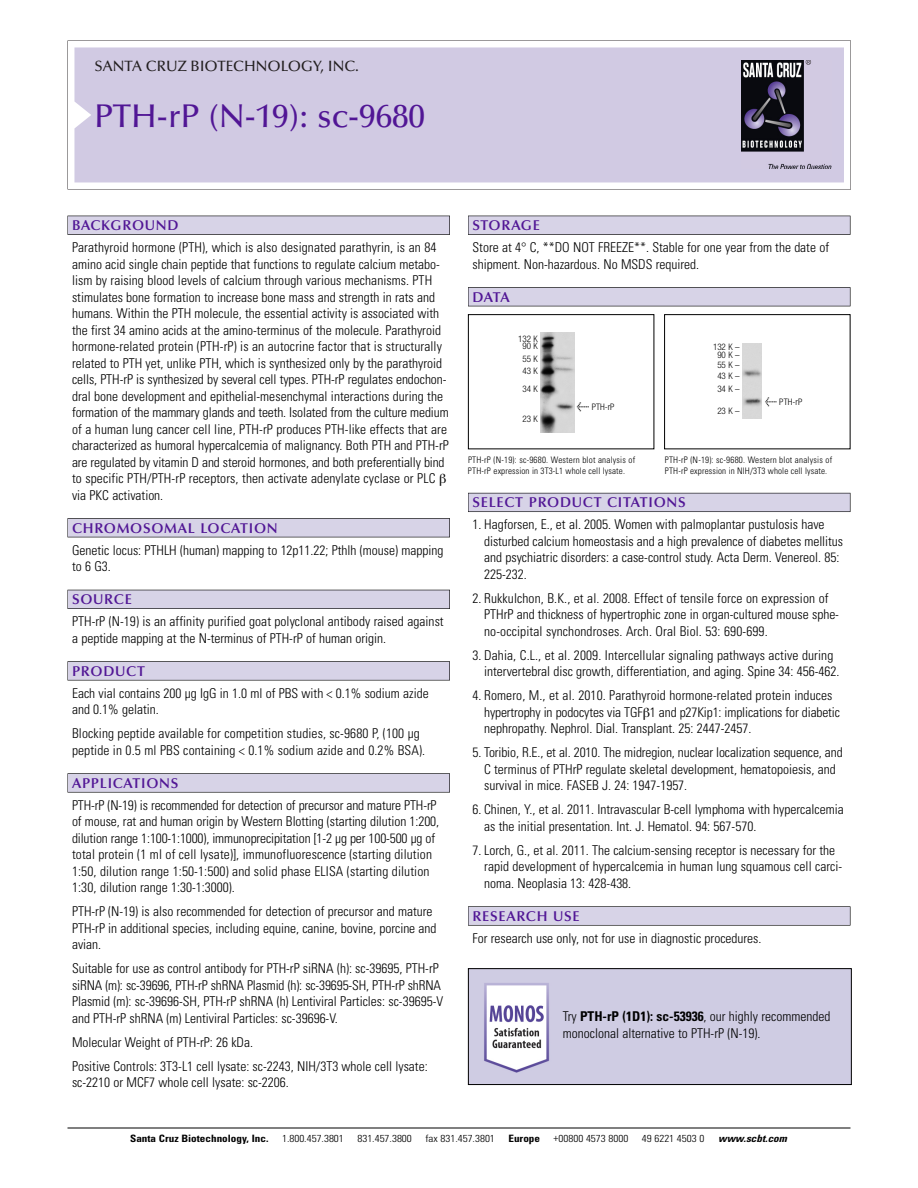
<style>
.page{position:relative;width:918px;height:1188px;background:#fff}
.page>*{position:absolute;margin:0;border:0;box-sizing:border-box;transform-origin:0 0}
.t1{font:500 33px "Optima";color:#511695}
.t2{font:500 15px "Optima";color:#231f20}
.t3{font:600 14.25px "Optima";letter-spacing:.05em;color:#511695}
.t4{font:300 condensed 13.5px/16.5px "Univers";color:#000}
.t5{font:300 condensed 10.2px "Univers";color:#000;scale:1.1 1}
.t6{font:700 condensed 10.2px "Univers";color:#000;scale:1.1 1}
.t7{font:italic 700 condensed 10.2px "Univers";color:#000;scale:1.1 1}
.t8{font:300 condensed 9px/10.5px "Univers";letter-spacing:.015em;color:#000}
.t9{font:300 condensed 9px/7.5px "Helvetica Neue";color:#000;text-align:center}
.s1{font-family:"Meta Plus";font-weight:400;font-stretch:normal;font-size:10.5px}
.s2{font-weight:700}
</style>
<div class="page">
<svg style="left:68px;top:40px;width:783px;height:149px"></svg>
<div style="left:74px;top:47px;width:770px;height:135px;background:#d1cae3"></div>
<img style="left:741px;top:60px;width:90px;height:108px">
<div style="left:68px;top:216px;width:382px;height:19px;background:#525155"></div>
<div style="left:68px;top:216px;width:381px;height:18px;background:#d7d3e7"></div>
<div style="left:68px;top:518px;width:382px;height:19px;background:#525155"></div>
<div style="left:68px;top:519px;width:381px;height:18px;background:#d7d3e7"></div>
<div style="left:68px;top:590px;width:382px;height:19px;background:#525158"></div>
<div style="left:68px;top:590px;width:381px;height:18px;background:#d7d3e7"></div>
<div style="left:68px;top:661px;width:382px;height:19px;background:#575759"></div>
<div style="left:68px;top:662px;width:381px;height:18px;background:#d7d3e7"></div>
<svg style="left:68px;top:773px;width:382px;height:20px"></svg>
<div style="left:68px;top:774px;width:381px;height:18px;background:#d7d3e7"></div>
<div style="left:468px;top:216px;width:382px;height:19px;background:#525155"></div>
<div style="left:468px;top:216px;width:382px;height:18px;background:#d7d3e7"></div>
<div style="left:468px;top:287px;width:382px;height:19px;background:#525155"></div>
<div style="left:468px;top:288px;width:382px;height:18px;background:#d7d3e7"></div>
<div style="left:468px;top:493px;width:382px;height:19px;background:#5b5a62"></div>
<div style="left:468px;top:493px;width:382px;height:18px;background:#d7d3e7"></div>
<div style="left:468px;top:906px;width:382px;height:20px;background:#666667"></div>
<div style="left:468px;top:907px;width:382px;height:18px;background:#d7d3e7"></div>
<hr style="left:68px;top:1128px;width:782px;height:1px;background:#000">
<div style="left:468px;top:314px;width:186px;height:135px;border:1px solid #000"></div>
<div style="left:664px;top:314px;width:186px;height:135px;border:1px solid #000"></div>
<img style="left:743px;top:343px;width:19px;height:76px">
<img style="left:540px;top:333px;width:35px;height:100px">
<img style="left:470px;top:970px;width:380px;height:113px">
<div style="left:468px;top:968px;width:384px;height:117px;border:1px solid #000"></div>
<p class="t2" style="left:94px;top:61px;width:266px">SANTA CRUZ BIOTECHNOLOGY, INC.</p>
<h1 class="t1" style="left:94px;top:103px;width:332px">PTH-rP (N-19): sc-9680</h1>
<p class="t3" style="left:72px;top:219px;width:108px">BACKGROUND</p>
<p class="t4" style="left:72px;top:240px;width:378px">Parathyroid hormone (PTH), which is also designated parathyrin, is an 84 amino acid single chain peptide that functions to regulate calcium metabo&shy;lism by raising blood levels of calcium through various mechanisms. PTH stimulates bone formation to increase bone mass and strength in rats and humans. Within the PTH molecule, the essential activity is associated with the first 34 amino acids at the amino-terminus of the molecule. Parathyroid hormone-related protein (PTH-rP) is an autocrine factor that is structurally related to PTH yet, unlike PTH, which is synthesized only by the parathyroid cells, PTH-rP is synthesized by several cell types. PTH-rP regulates endochon&shy;dral bone development and epithelial-mesenchymal interactions during the formation of the mammary glands and teeth. Isolated from the culture medium of a human lung cancer cell line, PTH-rP produces PTH-like effects that are characterized as humoral hypercalcemia of malignancy. Both PTH and PTH-rP are regulated by vitamin D and steroid hormones, and both preferentially bind to specific PTH/PTH-rP receptors, then activate adenylate cyclase or PLC via PKC activation.</p>
<p class="t3" style="left:72px;top:522px;width:207px">CHROMOSOMAL LOCATION</p>
<p class="t4" style="left:72px;top:543px;width:373px">Genetic locus: PTHLH (human) mapping to 12p11.22; Pthlh (mouse) mapping to 6 G3.</p>
<p class="t3" style="left:72px;top:594px;width:61px">SOURCE</p>
<p class="t4" style="left:72px;top:614px;width:373px">PTH-rP (N-19) is an affinity purified goat polyclonal antibody raised against a peptide mapping at the N-terminus of PTH-rP of human origin.</p>
<p class="t3" style="left:72px;top:665px;width:74px">PRODUCT</p>
<p class="t4" style="left:72px;top:686px;width:358px">Each vial contains 200 µg IgG in 1.0 ml of PBS with &lt; 0.1% sodium azide and 0.1% gelatin.</p>
<p class="t4" style="left:72px;top:726px;width:355px">Blocking peptide available for competition studies, sc-9680 P, (100 µg peptide in 0.5 ml PBS containing &lt; 0.1% sodium azide and 0.2% BSA).</p>
<p class="t3" style="left:72px;top:777px;width:108px">APPLICATIONS</p>
<p class="t4" style="left:72px;top:798px;width:369px">PTH-rP (N-19) is recommended for detection of precursor and mature PTH-rP of mouse, rat and human origin by Western Blotting (starting dilution 1:200, dilution range 1:100-1:1000), immunoprecipitation [1-2 µg per 100-500 µg of total protein (1 ml of cell lysate)], immunofluorescence (starting dilution 1:50, dilution range 1:50-1:500) and solid phase ELISA (starting dilution 1:30, dilution range 1:30-1:3000).</p>
<p class="t4" style="left:72px;top:904px;width:366px">PTH-rP (N-19) is also recommended for detection of precursor and mature<br>PTH-rP in additional species, including equine, canine, bovine, porcine and avian.</p>
<p class="t4" style="left:72px;top:961px;width:373px">Suitable for use as control antibody for PTH-rP siRNA (h): sc-39695, PTH-rP siRNA (m): sc-39696, PTH-rP shRNA Plasmid (h): sc-39695-SH, PTH-rP shRNA Plasmid (m): sc-39696-SH, PTH-rP shRNA (h) Lentiviral Particles: sc-39695-V and PTH-rP shRNA (m) Lentiviral Particles: sc-39696-V.</p>
<p class="t4" style="left:72px;top:1031px;width:357px;line-height:24px">Molecular Weight of PTH-rP: 26 kDa.<br>Positive Controls: 3T3-L1 cell lysate: sc-2243, NIH/3T3 whole cell lysate:</p>
<p class="t4" style="left:72px;top:1075px;width:218px">sc-2210 or MCF7 whole cell lysate: sc-2206.</p>
<p class="t3" style="left:473px;top:219px;width:69px">STORAGE</p>
<p class="t4" style="left:473px;top:240px;width:358px">Store at 4° C, **DO NOT FREEZE**. Stable for one year from the date of shipment. Non-hazardous. No MSDS required.</p>
<p class="t3" style="left:473px;top:291px;width:39px">DATA</p>
<p class="t9" style="left:518px;top:336px;width:21px">132 K<br>90 K</p>
<p class="t9" style="left:523px;top:354px;width:17px;line-height:12px;text-align:left">55 K<br>43 K</p>
<p class="t9" style="left:523px;top:386px;width:17px">34 K</p>
<p class="t9" style="left:523px;top:416px;width:17px">23 K</p>
<p class="t9" style="left:577px;top:403px;width:39px"><span class="s1">&lt;</span> PTH-rP</p>
<p class="t9" style="left:713px;top:344px;width:28px">132 K –<br>90K–</p>
<p class="t9" style="left:717px;top:360px;width:24px;line-height:11.2px;text-align:left">55K–<br>43K–</p>
<p class="t9" style="left:717px;top:385px;width:24px">34K–</p>
<p class="t9" style="left:717px;top:408px;width:24px">23K–</p>
<p class="t9" style="left:765px;top:399px;width:39px"><span class="s1">&lt;</span> PTH-rP</p>
<p class="t8" style="left:468px;top:456px;width:169px">PTH-rP (N-19): sc-9680. Western blot analysis of<br>PTH-rP expression in 3T3-L1 whole cell lysate.</p>
<p class="t8" style="left:665px;top:456px;width:169px">PTH-rP (N-19): sc-9680. Western blot analysis of<br>PTH-rP expression in NIH/3T3 whole cell lysate.</p>
<p class="t3" style="left:473px;top:497px;width:215px">SELECT PRODUCT CITATIONS</p>
<p class="t4" style="left:484px;top:517px;width:360px;text-indent:-12px">1. Hagforsen, E., et al. 2005. Women with palmoplantar pustulosis have disturbed calcium homeostasis and a high prevalence of diabetes mellitus and psychiatric disorders: a case-control study. Acta Derm. Venereol. 85:<br>225-232.</p>
<p class="t4" style="left:484px;top:591px;width:356px;text-indent:-12px">2. Rukkulchon, B.K., et al. 2008. Effect of tensile force on expression of<br>PTHrP and thickness of hypertrophic zone in organ-cultured mouse sphe&shy;no-occipital synchondroses. Arch. Oral Biol. 53: 690-699.</p>
<p class="t4" style="left:484px;top:648px;width:357px;text-indent:-12px">3. Dahia, C.L., et al. 2009. Intercellular signaling pathways active during intervertebral disc growth, differentiation, and aging. Spine 34: 456-462.</p>
<p class="t4" style="left:484px;top:688px;width:357px;text-indent:-12px">4. Romero, M., et al. 2010. Parathyroid hormone-related protein induces hypertrophy in podocytes via TGF 1 and p27Kip1: implications for diabetic nephropathy. Nephrol. Dial. Transplant. 25: 2447-2457.</p>
<p class="t4" style="left:484px;top:745px;width:360px;text-indent:-12px">5. Toribio, R.E., et al. 2010. The midregion, nuclear localization sequence, and<br>C terminus of PTHrP regulate skeletal development, hematopoiesis, and survival in mice. FASEB J. 24: 1947-1957.</p>
<p class="t4" style="left:484px;top:802px;width:361px;text-indent:-12px">6. Chinen, Y., et al. 2011. Intravascular B-cell lymphoma with hypercalcemia as the initial presentation. Int. J. Hematol. 94: 567-570.</p>
<p class="t4" style="left:484px;top:843px;width:360px;text-indent:-12px">7. Lorch, G., et al. 2011. The calcium-sensing receptor is necessary for the rapid development of hypercalcemia in human lung squamous cell carci&shy;noma. Neoplasia 13: 428-438.</p>
<p class="t3" style="left:473px;top:910px;width:109px">RESEARCH USE</p>
<p class="t4" style="left:473px;top:931px;width:291px">For research use only, not for use in diagnostic procedures.</p>
<p class="t4" style="left:563px;top:1009px;width:269px">Try <span class="s2">PTH-rP (1D1): sc-53936</span>, our highly recommended monoclonal alternative to PTH-rP (N-19).</p>
<p class="t6" style="left:130px;top:1135px;width:127px">Santa Cruz Biotechnology, Inc.</p>
<p class="t5" style="left:282px;top:1135px;width:58px">1.800.457.3801</p>
<p class="t5" style="left:357px;top:1135px;width:51px">831.457.3800</p>
<p class="t5" style="left:425px;top:1135px;width:65px">fax 831.457.3801</p>
<p class="t6" style="left:508px;top:1135px;width:30px">Europe</p>
<p class="t5" style="left:554px;top:1135px;width:69px">+00800 4573 8000</p>
<p class="t5" style="left:642px;top:1135px;width:58px">49 6221 4503 0</p>
<p class="t7" style="left:718px;top:1135px;width:64px">www.scbt.com</p>
</div>
